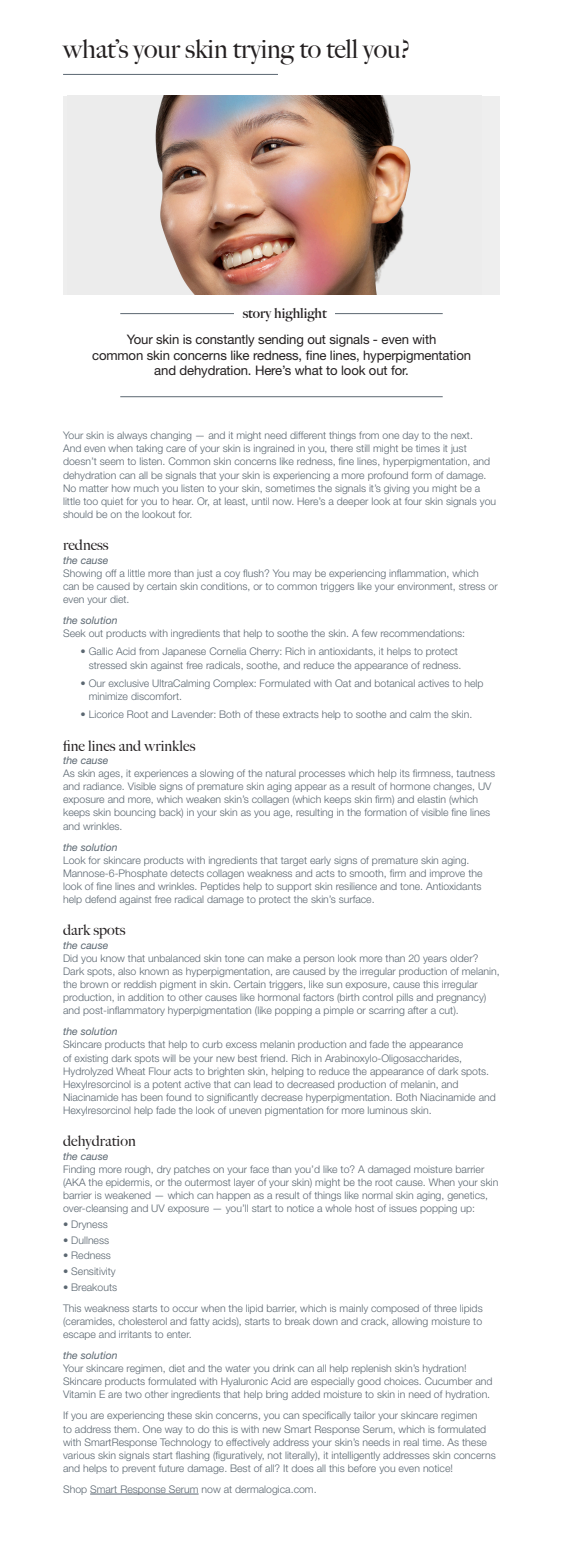
<style>
.page{position:relative;width:563px;height:1557px;background:#fff}
.page>*{position:absolute;margin:0;border:0;box-sizing:border-box;transform-origin:0 0}
.t1{font:500 26.25px "Big Caslon";letter-spacing:-.01em;color:#231f20}
.t2{font:500 14.88px "Big Caslon";color:#231f20}
.t3{font:700 14px "Big Caslon FB";color:#231f20}
.t4{font:13.12px/15.8px "Helvetica Neue LT Std";letter-spacing:-.01em;color:#231f20;text-align:center}
.t5{font:300 10.5px/13.1px "Helvetica Neue LT Std";color:#5b6771}
.t6{font:italic 10.5px "Helvetica Neue LT Std";color:#5b6771}
</style>
<div class="page">
<hr style="left:120px;top:313px;width:322px;height:1px;background:#5b6771">
<div style="left:63px;top:96px;width:436px;height:198px;background:#eee"></div>
<img style="left:155px;top:96px;width:256px;height:198px">
<hr style="left:63px;top:74px;width:215px;height:1px;background:#5b6771">
<div style="left:234px;top:304px;width:101px;height:16px;background:#fff"></div>
<hr style="left:120px;top:396px;width:322px;height:1px;background:#5b6771">
<hr style="left:90px;top:1493px;width:108px;height:1px;background:#5b6771">
<p class="t1" style="left:63px;top:28px;width:349px">what’s your skin trying to tell you?</p>
<p class="t3" style="left:242px;top:304px;width:85px">story highlight</p>
<p class="t4" style="left:92px;top:331px;width:380px">Your skin is constantly sending out signals - even with<br>common skin concerns like redness, fine lines, hyperpigmentation and dehydration. Here’s what to look out for.</p>
<p class="t5" style="left:63px;top:429px;width:434px">Your skin is always changing — and it might need different things from one day to the next.<br>And even when taking care of your skin is ingrained in you, there still might be times it just doesn’t seem to listen. Common skin concerns like redness, fine lines, hyperpigmentation, and dehydration can all be signals that your skin is experiencing a more profound form of damage.<br>No matter how much you listen to your skin, sometimes the signals it’s giving you might be a little too quiet for you to hear. Or, at least, until now. Here’s a deeper look at four skin signals you should be on the lookout for.</p>
<p class="t2" style="left:63px;top:533px;width:47px">redness</p>
<p class="t6" style="left:63px;top:553px;width:47px">the cause</p>
<p class="t5" style="left:63px;top:566px;width:436px">Showing off a little more than just a coy flush? You may be experiencing inflammation, which can be caused by certain skin conditions, or to common triggers like your environment, stress or even your diet.</p>
<p class="t6" style="left:63px;top:614px;width:56px">the solution</p>
<p class="t5" style="left:63px;top:626px;width:403px">Seek out products with ingredients that help to soothe the skin. A few recommendations:</p>
<p class="t5" style="left:89px;top:645px;width:374px;text-indent:-8px">• Gallic Acid from Japanese Cornelia Cherry: Rich in antioxidants, it helps to protect stressed skin against free radicals, soothe, and reduce the appearance of redness.</p>
<p class="t5" style="left:89px;top:676px;width:396px;text-indent:-8px">• Our exclusive UltraCalming Complex: Formulated with Oat and botanical actives to help minimize discomfort.</p>
<p class="t5" style="left:80px;top:708px;width:393px">• Licorice Root and Lavender: Both of these extracts help to soothe and calm the skin.</p>
<p class="t2" style="left:63px;top:733px;width:134px">fine lines and wrinkles</p>
<p class="t6" style="left:63px;top:754px;width:47px">the cause</p>
<p class="t5" style="left:63px;top:766px;width:433px">As skin ages, it experiences a slowing of the natural processes which help its firmness, tautness and radiance. Visible signs of premature skin aging appear as a result of hormone changes, UV exposure and more, which weaken skin’s collagen (which keeps skin firm) and elastin (which keeps skin bouncing back) in your skin as you age, resulting in the formation of visible fine lines and wrinkles.</p>
<p class="t6" style="left:63px;top:840px;width:56px">the solution</p>
<p class="t5" style="left:63px;top:853px;width:420px">Look for skincare products with ingredients that target early signs of premature skin aging.<br>Mannose-6-Phosphate detects collagen weakness and acts to smooth, firm and improve the look of fine lines and wrinkles. Peptides help to support skin resilience and tone. Antioxidants help defend against free radical damage to protect the skin’s surface.</p>
<p class="t2" style="left:63px;top:918px;width:64px">dark spots</p>
<p class="t6" style="left:63px;top:938px;width:47px">the cause</p>
<p class="t5" style="left:63px;top:951px;width:437px">Did you know that unbalanced skin tone can make a person look more than 20 years older?<br>Dark spots, also known as hyperpigmentation, are caused by the irregular production of melanin, the brown or reddish pigment in skin. Certain triggers, like sun exposure, cause this irregular production, in addition to other causes like hormonal factors (birth control pills and pregnancy) and post-inflammatory hyperpigmentation (like popping a pimple or scarring after a cut).</p>
<p class="t6" style="left:63px;top:1025px;width:56px">the solution</p>
<p class="t5" style="left:63px;top:1038px;width:434px">Skincare products that help to curb excess melanin production and fade the appearance<br>of existing dark spots will be your new best friend. Rich in Arabinoxylo-Oligosaccharides, Hydrolyzed Wheat Flour acts to brighten skin, helping to reduce the appearance of dark spots.<br>Hexylresorcinol is a potent active that can lead to decreased production of melanin, and Niacinamide has been found to significantly decrease hyperpigmentation. Both Niacinamide and Hexylresorcinol help fade the look of uneven pigmentation for more luminous skin.</p>
<p class="t2" style="left:63px;top:1129px;width:74px">dehydration</p>
<p class="t6" style="left:63px;top:1149px;width:47px">the cause</p>
<p class="t5" style="left:63px;top:1162px;width:436px">Finding more rough, dry patches on your face than you’d like to? A damaged moisture barrier (AKA the epidermis, or the outermost layer of your skin) might be the root cause. When your skin barrier is weakened — which can happen as a result of things like normal skin aging, genetics, over-cleansing and UV exposure — you’ll start to notice a whole host of issues popping up:</p>
<p class="t5" style="left:63px;top:1217px;width:46px">• Dryness</p>
<p class="t5" style="left:63px;top:1233px;width:48px">• Dullness</p>
<p class="t5" style="left:63px;top:1248px;width:49px">• Redness</p>
<p class="t5" style="left:63px;top:1264px;width:54px">• Sensitivity</p>
<p class="t5" style="left:63px;top:1280px;width:56px">• Breakouts</p>
<p class="t5" style="left:63px;top:1301px;width:421px;text-align:justify">This weakness starts to occur when the lipid barrier, which is mainly composed of three lipids (ceramides, cholesterol and fatty acids), starts to break down and crack, allowing moisture to escape and irritants to enter.</p>
<p class="t6" style="left:63px;top:1349px;width:56px">the solution</p>
<p class="t5" style="left:63px;top:1361px;width:430px">Your skincare regimen, diet and the water you drink can all help replenish skin’s hydration!<br>Skincare products formulated with Hyaluronic Acid are especially good choices. Cucumber and<br>Vitamin E are two other ingredients that help bring added moisture to skin in need of hydration.</p>
<p class="t5" style="left:63px;top:1409px;width:434px">If you are experiencing these skin concerns, you can specifically tailor your skincare regimen<br>to address them. One way to do this is with new Smart Response Serum, which is formulated with SmartResponse Technology to effectively address your skin’s needs in real time. As these various skin signals start flashing (figuratively, not literally), it intelligently addresses skin concerns and helps to prevent future damage. Best of all? It does all this before you even notice!</p>
<p class="t5" style="left:63px;top:1482px;width:255px">Shop Smart Response Serum now at dermalogica.com.</p>
</div>
